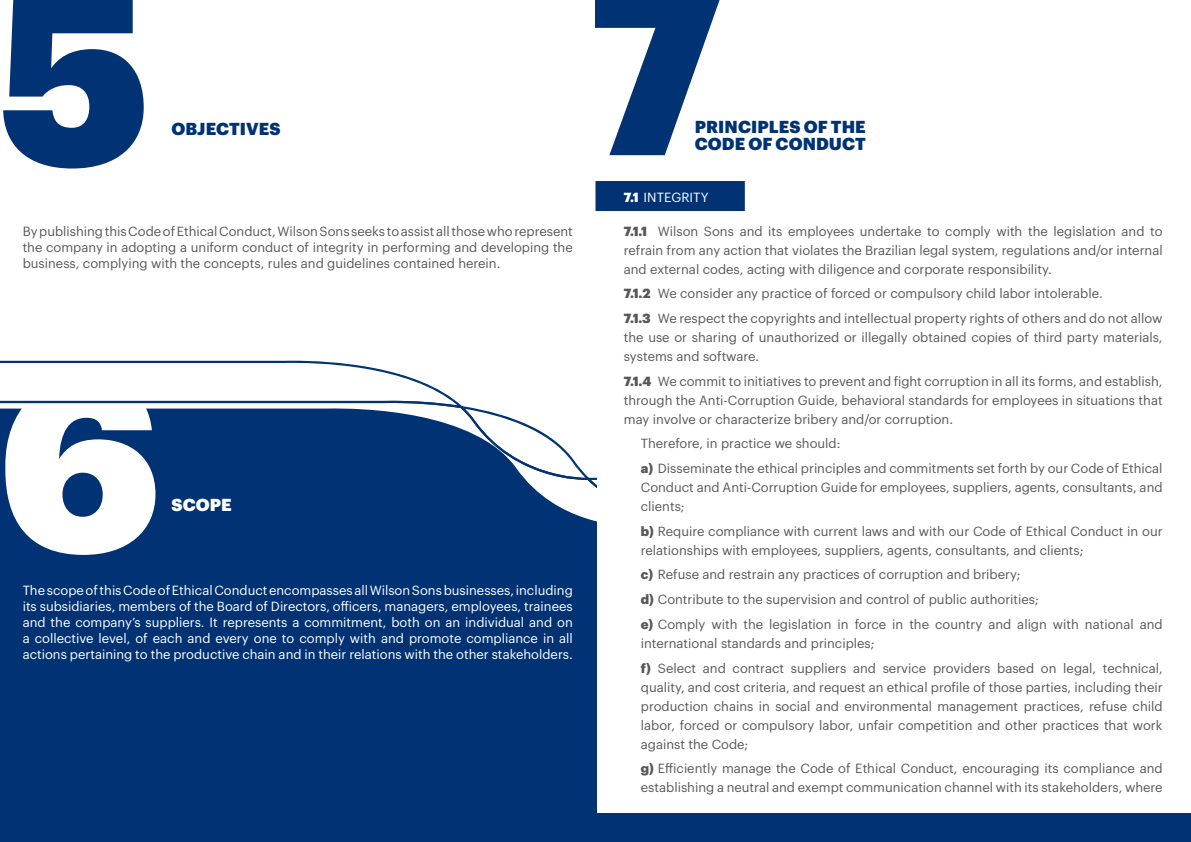
<style>
.page{position:relative;width:1191px;height:842px;background:#fff}
.page>*{position:absolute;margin:0;border:0;box-sizing:border-box;transform-origin:0 0}
.t1{font:900 239.7px "Graphik";color:#013374}
.t2{font:900 239.7px "Graphik";color:#fff}
.t3{font:900 17px/17px "Graphik";letter-spacing:.005em;color:#013374}
.t4{font:900 17px "Graphik";letter-spacing:.005em;color:#fff}
.t5{font:13px/19px "Graphik";color:#57585a}
.t6{font:13px/16px "Graphik";color:#fff;text-align:justify}
.s1{font-weight:900}
</style>
<div class="page">
<div style="left:0;top:528px;width:596px;height:286px;background:#013374"></div>
<div style="left:0;top:520px;width:596px;height:8px;background:#013374"></div>
<svg style="left:0;top:361px;width:596px;height:159px"></svg>
<div style="left:595px;top:181px;width:150px;height:30px;background:#013374"></div>
<div style="left:0;top:814px;width:1191px;height:28px;background:#013374"></div>
<h1 class="t1" style="left:-2px;top:-108px;width:155px">5</h1>
<h2 class="t3" style="left:171px;top:118px;width:111px">OBJECTIVES</h2>
<p class="t5" style="left:23px;top:222px;width:551px;line-height:16px;text-align:justify">By publishing this Code of Ethical Conduct, Wilson Sons seeks to assist all those who represent the company in adopting a uniform conduct of integrity in performing and developing the business, complying with the concepts, rules and guidelines contained herein.</p>
<h1 class="t2" style="left:-2px;top:278px;width:166px">6</h1>
<h2 class="t4" style="left:171px;top:491px;width:62px">SCOPE</h2>
<p class="t6" style="left:23px;top:581px;width:551px">The scope of this Code of Ethical Conduct encompasses all Wilson Sons businesses, including its subsidiaries, members of the Board of Directors, officers, managers, employees, trainees and the company’s suppliers. It represents a commitment, both on an individual and on a collective level, of each and every one to comply with and promote compliance in all actions pertaining to the productive chain and in their relations with the other stakeholders.</p>
<h1 class="t1" style="left:584px;top:-119px;width:142px">7</h1>
<h2 class="t3" style="left:695px;top:117px;width:173px">PRINCIPLES OF THE<br>CODE OF CONDUCT</h2>
<p class="t6" style="left:624px;top:188px;width:86px"><span class="s1">7.1</span> INTEGRITY</p>
<p class="t5" style="left:624px;top:220px;width:540px;text-align:justify"><span class="s1">7.1.1</span> Wilson Sons and its employees undertake to comply with the legislation and to refrain from any action that violates the Brazilian legal system, regulations and/or internal and external codes, acting with diligence and corporate responsibility.</p>
<p class="t5" style="left:624px;top:280px;width:540px;line-height:24.7px"><span class="s1">7.1.2</span> We consider any practice of forced or compulsory child labor intolerable.<br><span class="s1">7.1.3</span> We respect the copyrights and intellectual property rights of others and do not allow</p>
<p class="t5" style="left:624px;top:327px;width:540px">the use or sharing of unauthorized or illegally obtained copies of third party materials, systems and software.</p>
<p class="t5" style="left:624px;top:370px;width:540px;text-align:justify"><span class="s1">7.1.4</span> We commit to initiatives to prevent and fight corruption in all its forms, and establish, through the Anti-Corruption Guide, behavioral standards for employees in situations that may involve or characterize bribery and/or corruption.</p>
<p class="t5" style="left:641px;top:430px;width:523px;line-height:24.7px">Therefore, in practice we should:<br><span class="s1">a)</span> Disseminate the ethical principles and commitments set forth by our Code of Ethical</p>
<p class="t5" style="left:641px;top:477px;width:523px">Conduct and Anti-Corruption Guide for employees, suppliers, agents, consultants, and clients;</p>
<p class="t5" style="left:641px;top:520px;width:523px"><span class="s1">b)</span> Require compliance with current laws and with our Code of Ethical Conduct in our relationships with employees, suppliers, agents, consultants, and clients;</p>
<p class="t5" style="left:641px;top:561px;width:523px;line-height:24.7px"><span class="s1">c)</span> Refuse and restrain any practices of corruption and bribery;<br><span class="s1">d)</span> Contribute to the supervision and control of public authorities;<br><span class="s1">e)</span> Comply with the legislation in force in the country and align with national and</p>
<p class="t5" style="left:641px;top:630px;width:523px;line-height:24.7px">international standards and principles;<br><span class="s1">f)</span> Select and contract suppliers and service providers based on legal, technical,</p>
<p class="t5" style="left:641px;top:676px;width:523px;text-align:justify">quality, and cost criteria, and request an ethical profile of those parties, including their production chains in social and environmental management practices, refuse child labor, forced or compulsory labor, unfair competition and other practices that work against the Code;</p>
<p class="t5" style="left:641px;top:758px;width:523px"><span class="s1">g)</span> Efficiently manage the Code of Ethical Conduct, encouraging its compliance and establishing a neutral and exempt communication channel with its stakeholders, where</p>
</div>
